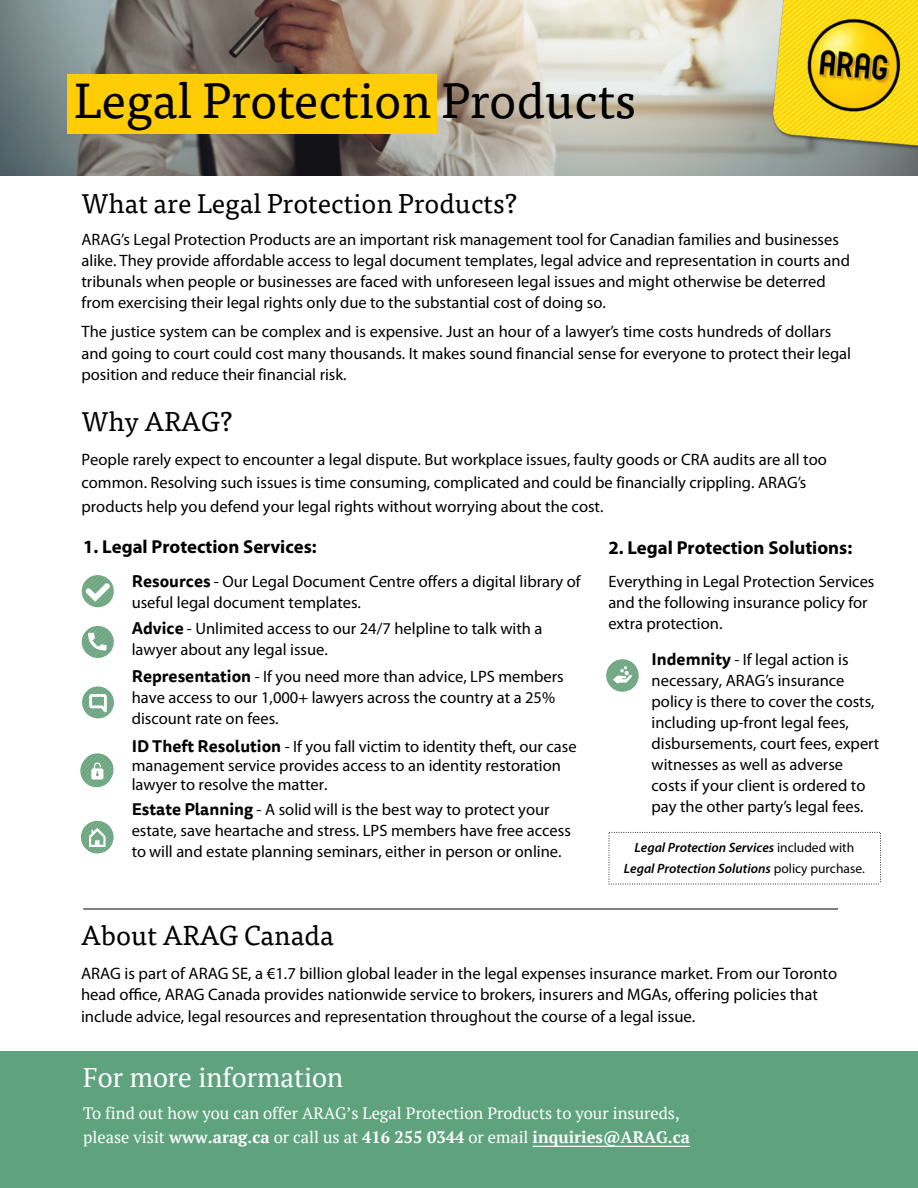
<style>
.page{position:relative;width:918px;height:1188px;background:#fff}
.page>*{position:absolute;margin:0;border:0;box-sizing:border-box;transform-origin:0 0}
.t1{font:49.5px "Tisa OT";color:#000}
.t2{font:27.3px "Tisa OT";color:#000}
.t3{font:27px "Tisa OT";color:#000}
.t4{font:27px "PT Serif";color:#fff}
.t5{font:700 18.75px "Myriad Pro";color:#000}
.t6{font:16.65px/21.5px "Myriad Pro";color:#000}
.t7{font:16.5px/21px "Myriad Pro";color:#000}
.t8{font:16.5px/24.5px "PT Serif";color:#fff}
.t9{font:italic 600 13.5px/21px "Myriad Pro";color:#000;text-align:center}
.s1{font-family:"Tisa Sans Pro";font-weight:700}
.s2{font-family:"Tisa Sans OT";font-weight:700}
.s3{font-weight:400;font-style:normal}
.s4{font-weight:700}
</style>
<div class="page">
<img style="left:0;top:0;width:918px;height:176px">
<img style="left:769px;top:0;width:149px;height:158px">
<div style="left:68px;top:74px;width:369px;height:60px;background:#ffcd06"></div>
<img style="left:82px;top:575px;width:32px;height:32px;border-radius:16px">
<svg style="left:85px;top:583px;width:25px;height:19px"></svg>
<img style="left:82px;top:626px;width:32px;height:32px;border-radius:16px">
<svg style="left:88px;top:633px;width:19px;height:18px"></svg>
<img style="left:82px;top:686px;width:32px;height:32px;border-radius:16px">
<svg style="left:89px;top:694px;width:18px;height:18px"></svg>
<hr style="left:83px;top:909px;width:755px;height:1px;background:#000">
<div style="left:0;top:1051px;width:918px;height:137px;background:#5fa37e"></div>
<img style="left:81px;top:821px;width:33px;height:32px;border-radius:16px">
<svg style="left:89px;top:828px;width:17px;height:19px"></svg>
<svg style="left:81px;top:753px;width:33px;height:33px"></svg>
<img style="left:80px;top:755px;width:33px;height:32px;border-radius:16px">
<svg style="left:91px;top:762px;width:12px;height:18px"></svg>
<img style="left:606px;top:659px;width:33px;height:33px">
<svg style="left:613px;top:666px;width:19px;height:18px"></svg>
<hr style="left:533px;top:1146px;width:157px;height:1px;background:#fff">
<svg style="left:608px;top:832px;width:273px;height:53px"></svg>
<p class="t1" style="left:74px;top:72px;width:564px">Legal Protection Products</p>
<p class="t3" style="left:82px;top:187px;width:437px">What are Legal Protection Products?</p>
<p class="t7" style="left:82px;top:230px;width:770px">ARAG’s Legal Protection Products are an important risk management tool for Canadian families and businesses alike. They provide affordable access to legal document templates, legal advice and representation in courts and tribunals when people or businesses are faced with unforeseen legal issues and might otherwise be deterred from exercising their legal rights only due to the substantial cost of doing so.</p>
<p class="t7" style="left:82px;top:321px;width:771px">The justice system can be complex and is expensive. Just an hour of a lawyer’s time costs hundreds of dollars and going to court could cost many thousands. It makes sound financial sense for everyone to protect their legal position and reduce their financial risk.</p>
<p class="t3" style="left:82px;top:405px;width:152px">Why ARAG?</p>
<p class="t7" style="left:82px;top:449px;width:747px;line-height:23.1px">People rarely expect to encounter a legal dispute. But workplace issues, faulty goods or CRA audits are all too common. Resolving such issues is time consuming, complicated and could be financially crippling. ARAG’s products help you defend your legal rights without worrying about the cost.</p>
<p class="t5" style="left:83px;top:534px;width:235px">1. Legal Protection Services:</p>
<p class="t5" style="left:608px;top:535px;width:245px">2. Legal Protection Solutions:</p>
<p class="t7" style="left:608px;top:571px;width:268px">Everything in Legal Protection Services and the following insurance policy for extra protection.</p>
<p class="t7" style="left:652px;top:649px;width:229px"><span class="s1">Indemnity</span> - If legal action is necessary, ARAG’s insurance policy is there to cover the costs, including up-front legal fees, disbursements, court fees, expert witnesses as well as adverse costs if your client is ordered to pay the other party’s legal fees.</p>
<p class="t7" style="left:132px;top:571px;width:450px"><span class="s1">Resources</span> - Our Legal Document Centre offers a digital library of useful legal document templates.</p>
<p class="t7" style="left:132px;top:618px;width:412px"><span class="s1">Advice</span> - Unlimited access to our 24/7 helpline to talk with a lawyer about any legal issue.</p>
<p class="t7" style="left:132px;top:666px;width:434px"><span class="s1">Representation</span> - If you need more than advice, LPS members have access to our 1,000+ lawyers across the country at a 25% discount rate on fees.</p>
<p class="t7" style="left:132px;top:736px;width:446px;line-height:19.2px"><span class="s1">ID The</span><span class="s2">f</span><span class="s1">t Resolution</span> - If you fall victim to identity theft, our case management service provides access to an identity restoration lawyer to resolve the matter.</p>
<p class="t7" style="left:132px;top:799px;width:441px"><span class="s1">Estate Planning</span> - A solid will is the best way to protect your estate, save heartache and stress. LPS members have free access to will and estate planning seminars, either in person or online.</p>
<p class="t9" style="left:624px;top:837px;width:242px">Legal Protection Services <span class="s3">included with<br></span>Legal Protection Solutions <span class="s3">policy purchase.</span></p>
<p class="t2" style="left:81px;top:920px;width:255px">About ARAG Canada</p>
<p class="t6" style="left:81px;top:963px;width:758px">ARAG is part of ARAG SE, a €1.7 billion global leader in the legal expenses insurance market. From our Toronto head office, ARAG Canada provides nationwide service to brokers, insurers and MGAs, offering policies that include advice, legal resources and representation throughout the course of a legal issue.</p>
<p class="t4" style="left:83px;top:1060px;width:262px">For more information</p>
<p class="t8" style="left:83px;top:1101px;width:608px">To find out how you can offer ARAG’s Legal Protection Products to your insureds, please visit <span class="s4">www.arag.ca</span> or call us at <span class="s4">416 255 0344</span> or email <span class="s4">inquiries@ARAG.ca</span></p>
</div>
